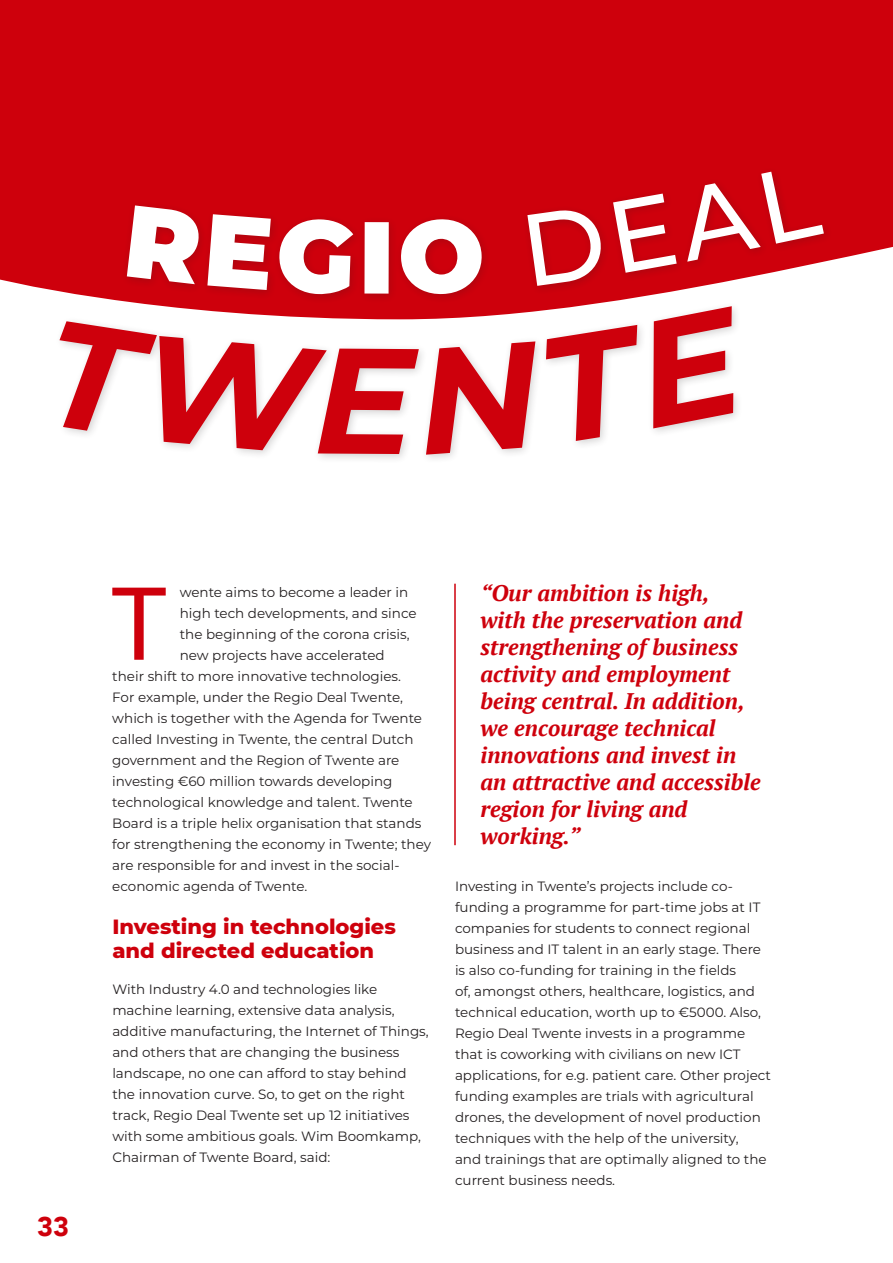
<style>
.page{position:relative;width:893px;height:1263px;background:#fff}
.page>*{position:absolute;margin:0;border:0;box-sizing:border-box;transform-origin:0 0}
.t1{font:italic 700 150px "Montserrat";color:#ce000c}
.Body_text{font:106.95px "Myriad Pro";color:#ce000c}
.t2{font:900 102px "Montserrat";color:#fff}
.t3{font:900 27px "Avenir";color:#ce000c}
.Intro_kicker{font:italic 700 22.5px/27px "PT Serif";color:#ce000c}
.Body_Text_Subtitle{font:800 21px/24px "Montserrat";color:#ce000c}
.Body_text-2{font:13.5px/21px "Montserrat";color:#231f20}
</style>
<div class="page">
<div style="left:0;top:0;width:893px;height:301px;background:#ce000c"></div>
<div style="left:55px;top:301px;width:688px;height:163px;background:#231f20;opacity:.2"></div>
<div style="left:121px;top:166px;width:713px;height:139px;background:#231f20;opacity:.2"></div>
<hr style="left:454px;top:584px;width:2px;height:261px;background:#ce000c">
<svg style="left:55px;top:321px;width:272px;height:134px"></svg>
<svg style="left:418px;top:306px;width:325px;height:149px"></svg>
<svg style="left:127px;top:205px;width:145px;height:85px;background:#ba030d"></svg>
<svg style="left:278px;top:218px;width:76px;height:77px;background:#ba020d"></svg>
<svg style="left:400px;top:218px;width:83px;height:77px;background:#b9030d"></svg>
<svg style="left:527px;top:206px;width:78px;height:80px;background:#c2010c"></svg>
<svg style="left:613px;top:164px;width:211px;height:109px;background:#c8040f"></svg>
<h3 class="t2" style="left:359px;top:181px;width:38px">I</h3>
<h1 class="t1" style="left:313px;top:292px;width:102px">E</h1>
<p class="t3" style="left:37px;top:1203px;width:33px">33</p>
<p class="Body_text" style="left:112px;top:558px;width:55px">T</p>
<p class="Body_text-2" style="left:180px;top:581px;width:230px">wente aims to become a leader in</p>
<p class="Body_text-2" style="left:180px;top:602px;width:238px">high tech developments, and since</p>
<p class="Body_text-2" style="left:180px;top:623px;width:231px">the beginning of the corona crisis,</p>
<p class="Body_text-2" style="left:180px;top:644px;width:207px">new projects have accelerated</p>
<p class="Body_text-2" style="left:112px;top:665px;width:290px">their shift to more innovative technologies.</p>
<p class="Body_text-2" style="left:112px;top:686px;width:292px">For example, under the Regio Deal Twente,</p>
<p class="Body_text-2" style="left:112px;top:707px;width:311px">which is together with the Agenda for Twente</p>
<p class="Body_text-2" style="left:112px;top:728px;width:303px">called Investing in Twente, the central Dutch</p>
<p class="Body_text-2" style="left:112px;top:749px;width:289px">government and the Region of Twente are</p>
<p class="Body_text-2" style="left:112px;top:770px;width:282px">investing €60 million towards developing</p>
<p class="Body_text-2" style="left:112px;top:791px;width:302px">technological knowledge and talent. Twente</p>
<p class="Body_text-2" style="left:112px;top:812px;width:311px">Board is a triple helix organisation that stands</p>
<p class="Body_text-2" style="left:112px;top:833px;width:320px">for strengthening the economy in Twente; they</p>
<p class="Body_text-2" style="left:112px;top:854px;width:289px">are responsible for and invest in the social-</p>
<p class="Body_text-2" style="left:112px;top:875px;width:197px">economic agenda of Twente.</p>
<p class="Body_Text_Subtitle" style="left:112px;top:913px;width:285px">Investing in technologies and directed education</p>
<p class="Body_text-2" style="left:112px;top:978px;width:318px">With Industry 4.0 and technologies like machine learning, extensive data analysis, additive manufacturing, the Internet of Things, and others that are changing the business landscape, no one can afford to stay behind the innovation curve. So, to get on the right track, Regio Deal Twente set up 12 initiatives with some ambitious goals. Wim Boomkamp, Chairman of Twente Board, said:</p>
<p class="Intro_kicker" style="left:480px;top:579px;width:282px">“Our ambition is high,<br>with the preservation and strengthening of business activity and employment being central. In addition, we encourage technical innovations and invest in an attractive and accessible region for living and working.”</p>
<p class="Body_text-2" style="left:455px;top:875px;width:318px">Investing in Twente’s projects include co&shy;funding a programme for part-time jobs at IT companies for students to connect regional business and IT talent in an early stage. There is also co-funding for training in the fields<br>of, amongst others, healthcare, logistics, and technical education, worth up to €5000. Also, Regio Deal Twente invests in a programme that is coworking with civilians on new ICT applications, for e.g. patient care. Other project funding examples are trials with agricultural drones, the development of novel production techniques with the help of the university,<br>and trainings that are optimally aligned to the current business needs.</p>
</div>
